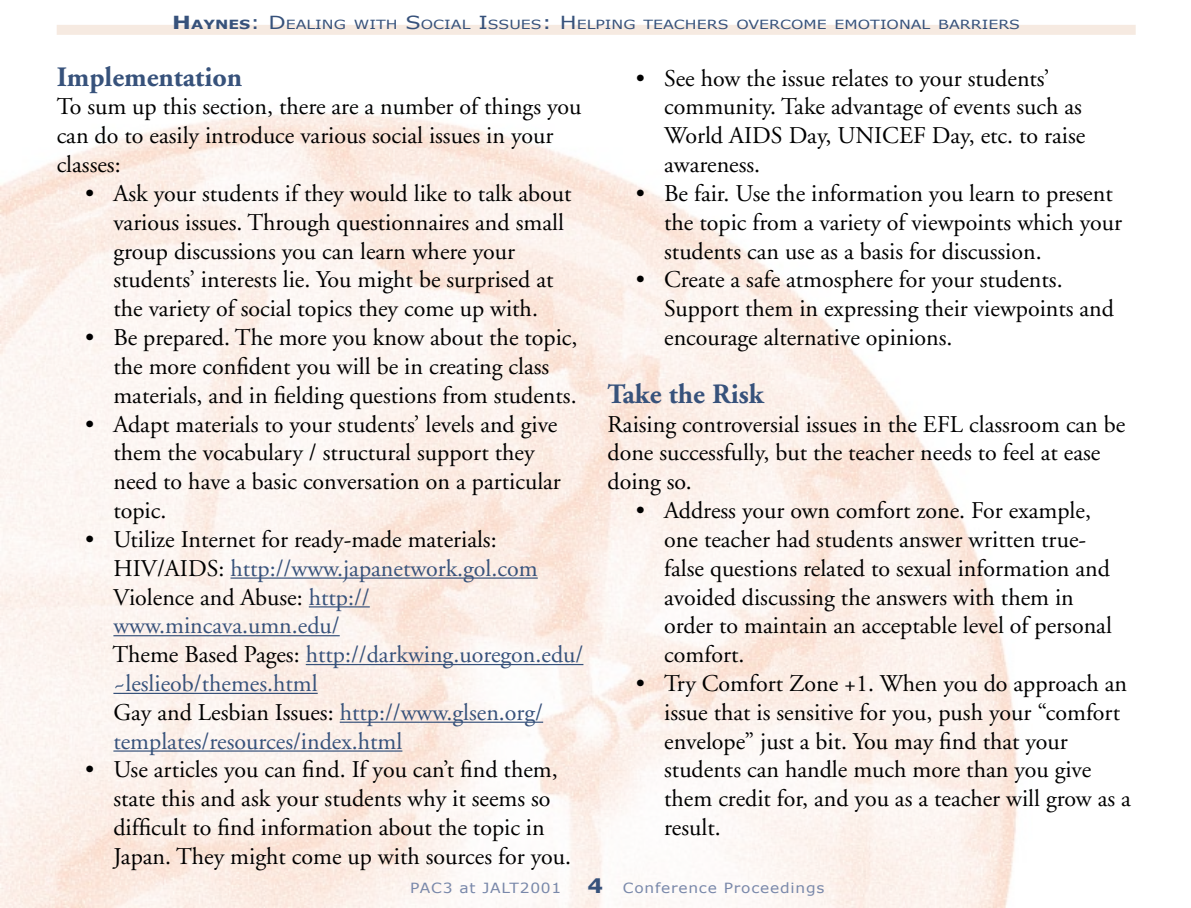
<style>
.page{position:relative;width:1191px;height:908px;background:#fff}
.page>*{position:absolute;margin:0;border:0;box-sizing:border-box;transform-origin:0 0}
.Subtitle{font:700 28px "Adobe Garamond";color:#37527b}
.List_Indent{font:24px/28.8px "Adobe Garamond";color:#000}
.List_Indent-2{font:24px/28.8px "Adobe Garamond";color:#37527b}
.Main_Text{font:24px/28.8px "Adobe Garamond";color:#000}
.t1{font:14px "Verdana";letter-spacing:.05em;color:#7988aa;scale:1.1 1}
.t2{font:12.6px "Verdana";color:#37527b;scale:1.25 1}
.s1{font-weight:700;font-size:18px}
.s2{font-weight:700}
.s3{font-size:18px}
.s4{color:#000}
.s5{font-weight:700;font-size:20px;color:#37527b}
</style>
<div class="page">
<img style="left:0;top:113px;width:1017px;height:794px">
<div style="left:57px;top:25px;width:1078px;height:10px;background:#f6eae1"></div>
<hr style="left:230px;top:577px;width:308px;height:1px;background:#37527b">
<hr style="left:309px;top:606px;width:61px;height:1px;background:#37527b">
<hr style="left:113px;top:634px;width:227px;height:2px;background:#37527b">
<hr style="left:306px;top:663px;width:277px;height:1px;background:#37527b">
<hr style="left:113px;top:692px;width:205px;height:1px;background:#37527b">
<hr style="left:340px;top:721px;width:203px;height:1px;background:#37527b">
<hr style="left:113px;top:750px;width:289px;height:1px;background:#37527b">
<p class="t2" style="left:172px;top:17px;width:679px"><span class="s1">H</span><span class="s2">AYNES</span><span class="s3">: D</span>EALING WITH <span class="s3">S</span>OCIAL <span class="s3">I</span>SSUES<span class="s3">: H</span>ELPING TEACHERS OVERCOME EMOTIONAL BARRIERS</p>
<p class="Subtitle" style="left:57px;top:61px;width:187px">Implementation</p>
<p class="Main_Text" style="left:57px;top:93px;width:526px">To sum up this section, there are a number of things you can do to easily introduce various social issues in your classes:</p>
<p class="List_Indent" style="left:113px;top:179px;width:459px;text-indent:-28px">• Ask your students if they would like to talk about various issues. Through questionnaires and small group discussions you can learn where your students’ interests lie. You might be surprised at the variety of social topics they come up with.</p>
<p class="List_Indent" style="left:113px;top:323px;width:465px;text-indent:-28px">• Be prepared. The more you know about the topic, the more confident you will be in creating class materials, and in fielding questions from students.</p>
<p class="List_Indent" style="left:113px;top:410px;width:449px;text-indent:-28px">• Adapt materials to your students’ levels and give them the vocabulary / structural support they need to have a basic conversation on a particular topic.</p>
<p class="List_Indent" style="left:85px;top:525px;width:413px">• Utilize Internet for ready-made materials:</p>
<p class="List_Indent-2" style="left:113px;top:554px;width:426px"><span class="s4">HIV/AIDS:</span> http://www.japanetwork.gol.com</p>
<p class="List_Indent-2" style="left:113px;top:583px;width:258px"><span class="s4">Violence and Abuse:</span> http:// www.mincava.umn.edu/</p>
<p class="List_Indent-2" style="left:112px;top:640px;width:472px"><span class="s4">Theme Based Pages:</span> http://darkwing.uoregon.edu/ ~leslieob/themes.html</p>
<p class="List_Indent-2" style="left:113px;top:698px;width:431px"><span class="s4">Gay and Lesbian Issues:</span> http://www.glsen.org/ templates/resources/index.html</p>
<p class="List_Indent" style="left:113px;top:755px;width:459px;text-indent:-28px">• Use articles you can find. If you can’t find them, state this and ask your students why it seems so difficult to find information about the topic in Japan. They might come up with sources for you.</p>
<p class="List_Indent" style="left:664px;top:64px;width:422px;text-indent:-28px">• See how the issue relates to your students’ community. Take advantage of events such as World AIDS Day, UNICEF Day, etc. to raise awareness.</p>
<p class="List_Indent" style="left:664px;top:179px;width:459px;text-indent:-28px">• Be fair. Use the information you learn to present the topic from a variety of viewpoints which your students can use as a basis for discussion.</p>
<p class="List_Indent" style="left:664px;top:266px;width:451px;text-indent:-28px">• Create a safe atmosphere for your students.<br>Support them in expressing their viewpoints and encourage alternative opinions.</p>
<p class="Subtitle" style="left:607px;top:378px;width:158px">Take the Risk</p>
<p class="Main_Text" style="left:607px;top:410px;width:519px">Raising controversial issues in the EFL classroom can be done successfully, but the teacher needs to feel at ease doing so.</p>
<p class="List_Indent" style="left:664px;top:496px;width:449px;text-indent:-28px">• Address your own comfort zone. For example, one teacher had students answer written true&shy;false questions related to sexual information and avoided discussing the answers with them in order to maintain an acceptable level of personal comfort.</p>
<p class="List_Indent" style="left:664px;top:669px;width:468px;text-indent:-28px">• Try Comfort Zone +1. When you do approach an issue that is sensitive for you, push your “comfort envelope” just a bit. You may find that your students can handle much more than you give them credit for, and you as a teacher will grow as a result.</p>
<p class="t1" style="left:410px;top:878px;width:139px">PAC3 at JALT2001</p>
<p class="t1" style="left:587px;top:878px;width:217px"><span class="s5">4</span> Conference Proceedings</p>
</div>
